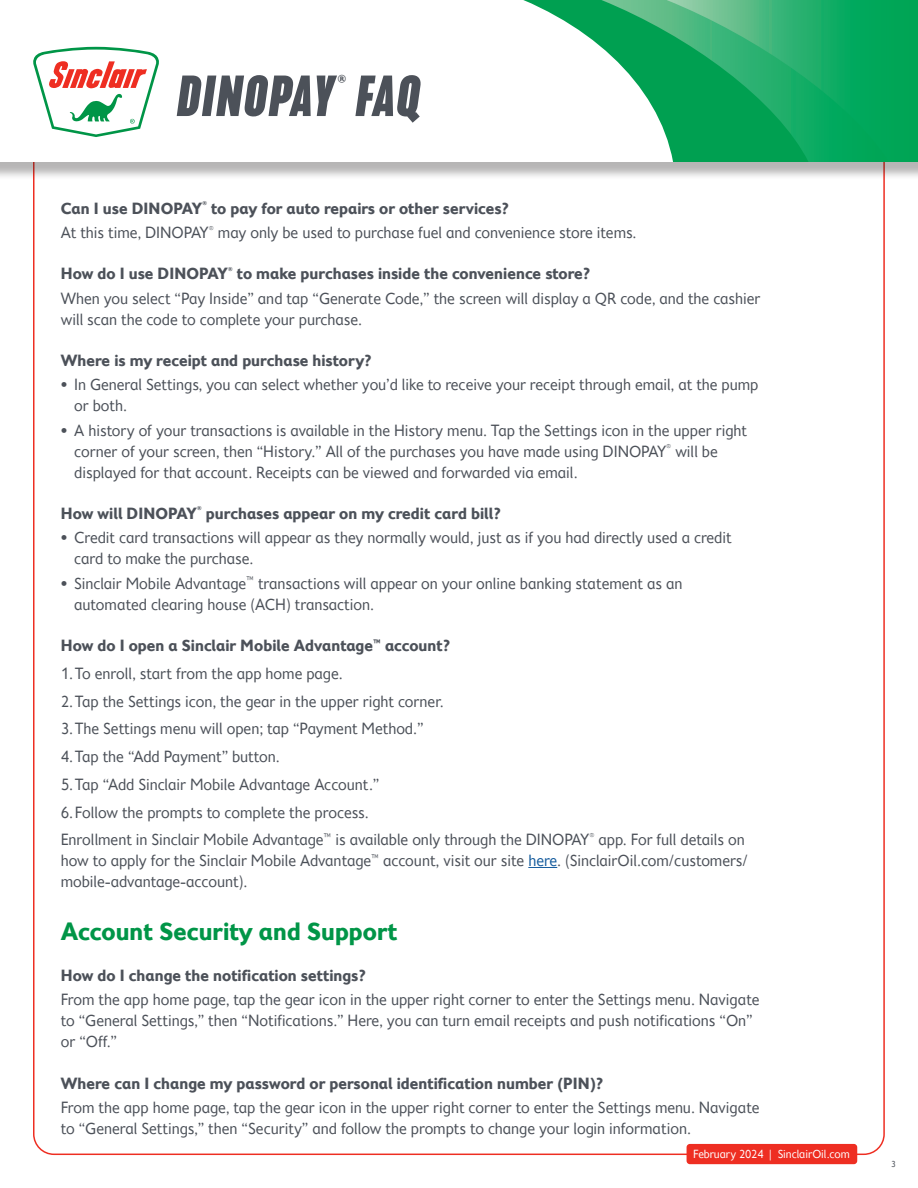
<style>
.page{position:relative;width:918px;height:1188px;background:#fff}
.page>*{position:absolute;margin:0;border:0;box-sizing:border-box;transform-origin:0 0}
.t1{font:54px "Kapra Neue Pro Bold It Con";color:#4c5159}
.t2{font:700 25.5px "Fiendstar";letter-spacing:-.015em;color:#009547}
.t3{font:700 18px "Fiendstar";color:#4c5159}
.t4{font:16.5px/21px "Fiendstar";letter-spacing:-.015em;color:#4c5159}
.t5{font:700 16.5px "Fiendstar";letter-spacing:-.015em;color:#4c5159}
.t6{font:12px "Fiendstar";letter-spacing:-.015em;color:#fff}
.t7{font:9px "Fiendstar";color:#4c5159}
.s1{font-weight:700}
.s2{color:#175d9e}
</style>
<div class="page">
<div style="left:0;top:0;width:918px;height:180px;background:#231f20;opacity:.33"></div>
<div style="left:0;top:0;width:918px;height:162px;background:#fff"></div>
<svg style="left:523px;top:0;width:78px;height:47px"></svg>
<svg style="left:601px;top:0;width:66px;height:139px"></svg>
<svg style="left:667px;top:0;width:251px;height:162px;background:#14aa62"></svg>
<div style="left:687px;top:1144px;width:170px;height:20px;background:#ee2e22;border-radius:3px"></div>
<svg style="left:33px;top:46px;width:126px;height:91px"></svg>
<svg style="left:528px;top:867px;width:29px;height:1px"></svg>
<h1 class="t1" style="left:176px;top:59px;width:249px">DINOPAY FAQ</h1>
<p class="t3" style="left:337px;top:72px;width:11px">®</p>
<p class="t4" style="left:61px;top:196px;width:577px;line-height:24.3px"><span class="s1">Can I use DINOPAY</span><sup>®</sup> <span class="s1">to pay for auto repairs or other services?<br></span>At this time, DINOPAY<sup>®</sup> may only be used to purchase fuel and convenience store items.</p>
<p class="t4" style="left:61px;top:262px;width:702px;line-height:24.3px"><span class="s1">How do I use DINOPAY</span><sup>®</sup> <span class="s1">to make purchases inside the convenience store?<br></span>When you select “Pay Inside” and tap “Generate Code,” the screen will display a QR code, and the cashier</p>
<p class="t4" style="left:61px;top:309px;width:303px">will scan the code to complete your purchase.</p>
<p class="t5" style="left:61px;top:351px;width:312px">Where is my receipt and purchase history?</p>
<p class="t4" style="left:74px;top:374px;width:686px;text-indent:-13px">• In General Settings, you can select whether you’d like to receive your receipt through email, at the pump or both.</p>
<p class="t4" style="left:74px;top:420px;width:675px;text-indent:-13px">• A history of your transactions is available in the History menu. Tap the Settings icon in the upper right corner of your screen, then “History.” All of the purchases you have made using DINOPAY<sup>®</sup> will be displayed for that account. Receipts can be viewed and forwarded via email.</p>
<p class="t5" style="left:61px;top:504px;width:441px">How will DINOPAY<sup>®</sup> purchases appear on my credit card bill?</p>
<p class="t4" style="left:74px;top:527px;width:659px;text-indent:-13px">• Credit card transactions will appear as they normally would, just as if you had directly used a credit card to make the purchase.</p>
<p class="t4" style="left:74px;top:573px;width:610px;text-indent:-13px">• Sinclair Mobile Advantage<sup>™</sup> transactions will appear on your online banking statement as an automated clearing house (ACH) transaction.</p>
<p class="t4" style="left:61px;top:632px;width:686px;line-height:27.8px"><span class="s1">How do I open a Sinclair Mobile Advantage</span><sup>™</sup> <span class="s1">account?<br></span>1.To enroll, start from the app home page.<br>2.Tap the Settings icon, the gear in the upper right corner.<br>3.The Settings menu will open; tap “Payment Method.”<br>4.Tap the “Add Payment” button.<br>5.Tap “Add Sinclair Mobile Advantage Account.”<br>6.Follow the prompts to complete the process.<br>Enrollment in Sinclair Mobile Advantage<sup>™</sup> is available only through the DINOPAY<sup>®</sup> app. For full details on</p>
<p class="t4" style="left:61px;top:850px;width:689px">how to apply for the Sinclair Mobile Advantage<sup>™</sup> account, visit our site <span class="s2">here</span>. (SinclairOil.com/customers/ mobile-advantage-account).</p>
<h2 class="t2" style="left:61px;top:916px;width:339px">Account Security and Support</h2>
<p class="t5" style="left:61px;top:966px;width:306px">How do I change the notification settings?</p>
<p class="t4" style="left:61px;top:989px;width:701px">From the app home page, tap the gear icon in the upper right corner to enter the Settings menu. Navigate to “General Settings,” then “Notifications.” Here, you can turn email receipts and push notifications “On” or “Off.”</p>
<p class="t5" style="left:61px;top:1074px;width:544px">Where can I change my password or personal identification number (PIN)?</p>
<p class="t4" style="left:61px;top:1097px;width:701px">From the app home page, tap the gear icon in the upper right corner to enter the Settings menu. Navigate to “General Settings,” then “Security” and follow the prompts to change your login information.</p>
<p class="t6" style="left:693px;top:1148px;width:158px">February 2024 | SinclairOil.com</p>
<p class="t7" style="left:891px;top:1159px;width:6px">3</p>
</div>
